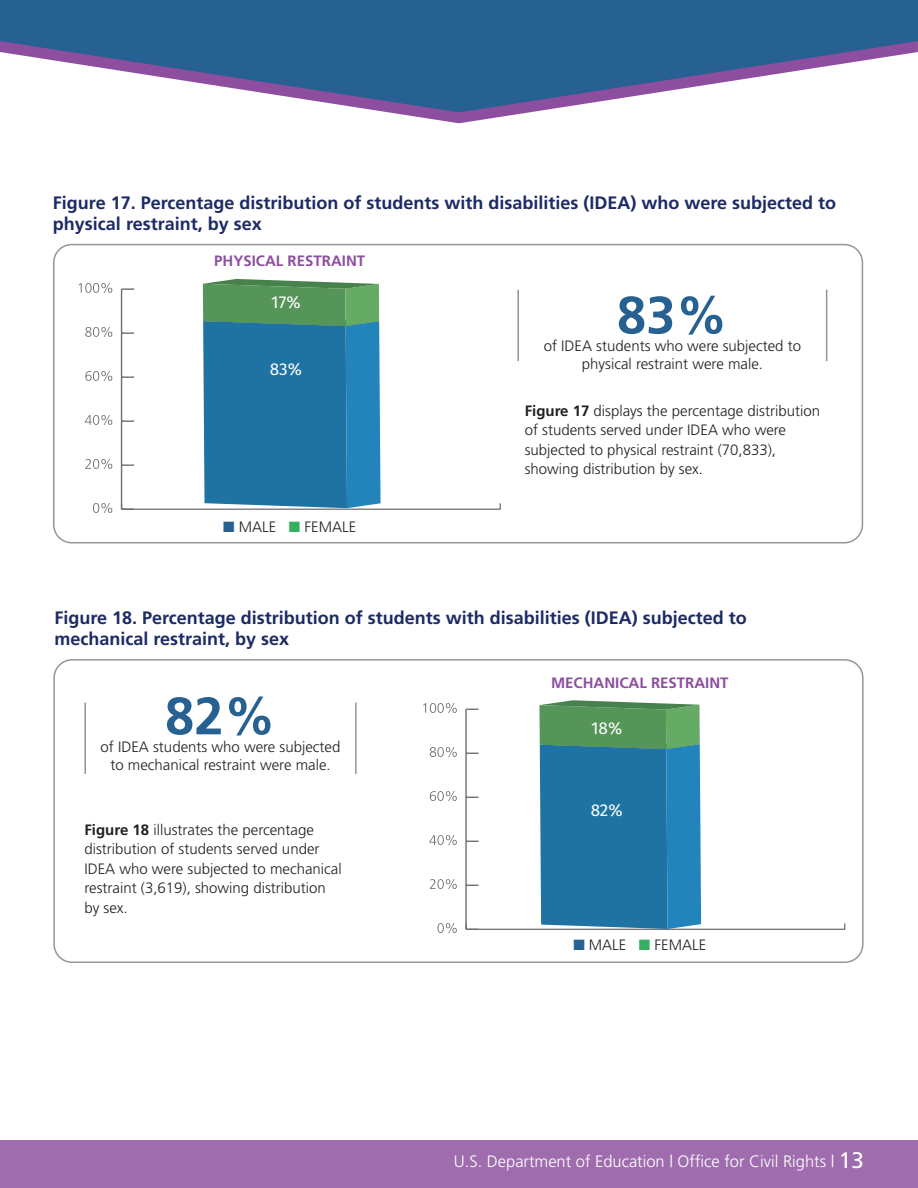
<style>
.page{position:relative;width:918px;height:1188px;background:#fff}
.page>*{position:absolute;margin:0;border:0;box-sizing:border-box;transform-origin:0 0}
.t1{font:700 52.5px "Frutiger";color:#266192}
.t2{font:700 18px/21.6px "Frutiger";color:#1d2b65}
.t3{font:17.25px "Fira Sans";color:#fff}
.t4{font:300 16.5px "Frutiger";color:#fff}
.t5{font:300 15px/19.5px "Frutiger";color:#231f20}
.t6{font:700 15px "Frutiger";color:#8e4e9f}
.s1{color:#266192}
.s2{color:#37af61}
.s3{font-weight:700}
.s4{font-weight:400;font-size:22.5px}
</style>
<div class="page">
<div style="left:0;top:1140px;width:918px;height:48px;background:#9f6dae"></div>
<svg style="left:387px;top:112px;width:144px;height:11px"></svg>
<svg style="left:0;top:0;width:918px;height:112px;fill:#266192"></svg>
<svg style="left:93px;top:503px;width:19px;height:10px"></svg>
<svg style="left:85px;top:459px;width:27px;height:10px"></svg>
<svg style="left:85px;top:415px;width:27px;height:10px"></svg>
<svg style="left:85px;top:371px;width:27px;height:10px"></svg>
<svg style="left:85px;top:327px;width:27px;height:10px"></svg>
<svg style="left:79px;top:283px;width:33px;height:10px"></svg>
<hr style="left:121px;top:289px;width:1px;height:220px;background:#6c6d70">
<svg style="left:122px;top:465px;width:12px;height:1px"></svg>
<svg style="left:122px;top:420px;width:12px;height:2px"></svg>
<svg style="left:122px;top:376px;width:12px;height:2px"></svg>
<svg style="left:122px;top:332px;width:12px;height:2px"></svg>
<svg style="left:122px;top:288px;width:12px;height:2px"></svg>
<hr style="left:122px;top:509px;width:378px;height:1px;background:#6c6d70">
<svg style="left:121px;top:503px;width:13px;height:7px"></svg>
<svg style="left:203px;top:279px;width:178px;height:229px;background:#30809b"></svg>
<div style="left:53px;top:244px;width:810px;height:299px;border:2px solid #939598;border-radius:18px"></div>
<hr style="left:517px;top:290px;width:2px;height:71px;background:#939598">
<hr style="left:826px;top:290px;width:1px;height:71px;background:#939598">
<svg style="left:437px;top:923px;width:20px;height:10px"></svg>
<svg style="left:430px;top:879px;width:27px;height:10px"></svg>
<svg style="left:429px;top:835px;width:28px;height:10px"></svg>
<svg style="left:430px;top:791px;width:27px;height:10px"></svg>
<svg style="left:430px;top:747px;width:27px;height:10px"></svg>
<svg style="left:423px;top:703px;width:34px;height:10px"></svg>
<hr style="left:465px;top:709px;width:2px;height:220px;background:#6c6d70">
<svg style="left:467px;top:885px;width:12px;height:1px"></svg>
<svg style="left:467px;top:841px;width:12px;height:1px"></svg>
<svg style="left:467px;top:797px;width:12px;height:1px"></svg>
<svg style="left:467px;top:753px;width:12px;height:1px"></svg>
<svg style="left:467px;top:709px;width:12px;height:1px"></svg>
<hr style="left:466px;top:929px;width:379px;height:1px;background:#6c6d70">
<svg style="left:465px;top:923px;width:14px;height:7px"></svg>
<svg style="left:539px;top:700px;width:162px;height:229px;background:#38859d"></svg>
<div style="left:53px;top:659px;width:811px;height:304px;border:2px solid #939598;border-radius:18px"></div>
<hr style="left:84px;top:703px;width:2px;height:71px;background:#939598">
<hr style="left:355px;top:703px;width:2px;height:71px;background:#939598">
<p class="t2" style="left:53px;top:191px;width:785px">Figure 17. Percentage distribution of students with disabilities (IDEA) who were subjected to physical restraint, by sex</p>
<p class="t6" style="left:214px;top:252px;width:152px">PHYSICAL RESTRAINT</p>
<p class="t3" style="left:271px;top:289px;width:31px">17%</p>
<p class="t3" style="left:270px;top:356px;width:34px">83%</p>
<p class="t5" style="left:223px;top:517px;width:134px"><span class="s1">■</span> MALE <span class="s2">■</span> FEMALE</p>
<h1 class="t1" style="left:617px;top:284px;width:112px">83%</h1>
<p class="t5" style="left:582px;top:354px;width:183px">physical restraint were male.</p>
<p class="t5" style="left:544px;top:336px;width:259px">of IDEA students who were subjected to</p>
<p class="t5" style="left:525px;top:401px;width:297px"><span class="s3">Figure 17</span> displays the percentage distribution of students served under IDEA who were subjected to physical restraint (70,833), showing distribution by sex.</p>
<p class="t2" style="left:54px;top:607px;width:694px">Figure 18. Percentage distribution of students with disabilities (IDEA) subjected to mechanical restraint, by sex</p>
<h1 class="t1" style="left:165px;top:685px;width:112px">82%</h1>
<p class="t5" style="left:110px;top:755px;width:222px">to mechanical restraint were male.</p>
<p class="t5" style="left:101px;top:737px;width:241px">of IDEA students who were subjected</p>
<p class="t5" style="left:84px;top:820px;width:259px"><span class="s3">Figure 18</span> illustrates the percentage distribution of students served under<br>IDEA who were subjected to mechanical restraint (3,619), showing distribution by sex.</p>
<p class="t6" style="left:551px;top:674px;width:179px">MECHANICAL RESTRAINT</p>
<p class="t3" style="left:591px;top:715px;width:33px">18%</p>
<p class="t3" style="left:591px;top:797px;width:34px">82%</p>
<p class="t5" style="left:573px;top:935px;width:134px"><span class="s1">■</span> MALE <span class="s2">■</span> FEMALE</p>
<p class="t4" style="left:454px;top:1152px;width:412px">U.S. Department of Education | Office for Civil Rights | <span class="s4">13</span></p>
</div>
